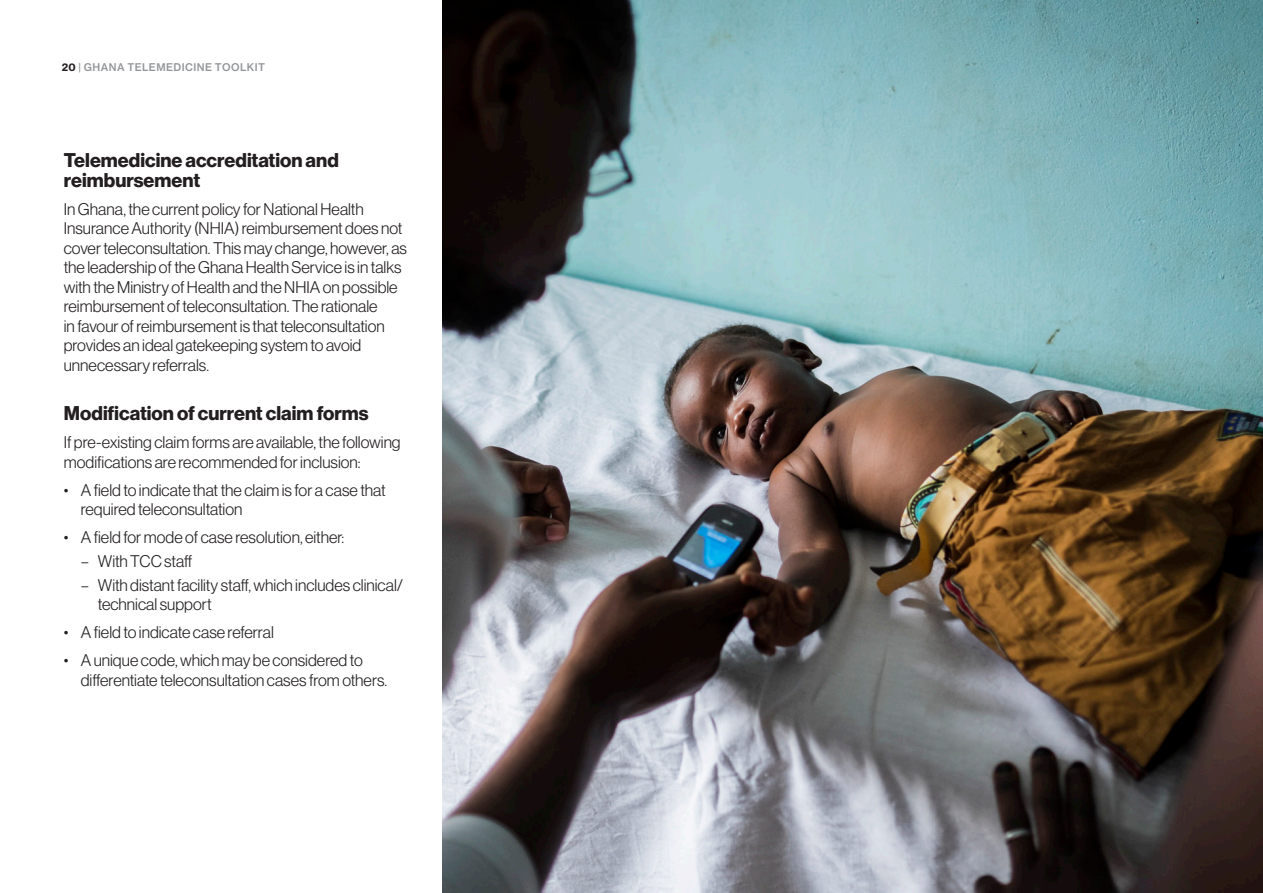
<style>
.page{position:relative;width:1263px;height:893px;background:#fff}
.page>*{position:absolute;margin:0;border:0;box-sizing:border-box;transform-origin:0 0}
.Body_text{font:700 19.5px/19.5px "Volta Modern Display 75";color:#231f20}
.Body_text-2{font:300 16.5px/19.5px "Volta Modern Display 45";color:#231f20}
.Body_text-3{font:500 10.5px "Volta Modern Text 65";letter-spacing:.04em;color:#939598}
.s1{font-family:"Volta Modern Text 75";font-weight:700;color:#231f20}
</style>
<div class="page">
<img style="left:442px;top:0;width:821px;height:893px">
<p class="Body_text-3" style="left:62px;top:60px;width:205px"><span class="s1">20</span> | GHANA TELEMEDICINE TOOLKIT</p>
<p class="Body_text" style="left:64px;top:151px;width:277px">Telemedicine accreditation and reimbursement</p>
<p class="Body_text-2" style="left:64px;top:199px;width:345px">In Ghana, the current policy for National Health Insurance Authority (NHIA) reimbursement does not cover teleconsultation. This may change, however, as the leadership of the Ghana Health Service is in talks with the Ministry of Health and the NHIA on possible reimbursement of teleconsultation. The rationale<br>in favour of reimbursement is that teleconsultation provides an ideal gatekeeping system to avoid unnecessary referrals.</p>
<p class="Body_text" style="left:64px;top:404px;width:306px">Modification of current claim forms</p>
<p class="Body_text-2" style="left:64px;top:432px;width:338px">If pre-existing claim forms are available, the following modifications are recommended for inclusion:</p>
<p class="Body_text-2" style="left:81px;top:480px;width:306px;text-indent:-17px">• A field to indicate that the claim is for a case that required teleconsultation</p>
<p class="Body_text-2" style="left:64px;top:527px;width:282px">• A field for mode of case resolution, either:</p>
<p class="Body_text-2" style="left:81px;top:551px;width:113px">– With TCC staff</p>
<p class="Body_text-2" style="left:98px;top:575px;width:307px;text-indent:-17px">– With distant facility staff, which includes clinical/ technical support</p>
<p class="Body_text-2" style="left:64px;top:622px;width:212px">• A field to indicate case referral</p>
<p class="Body_text-2" style="left:81px;top:650px;width:308px;text-indent:-17px">• A unique code, which may be considered to differentiate teleconsultation cases from others.</p>
</div>
